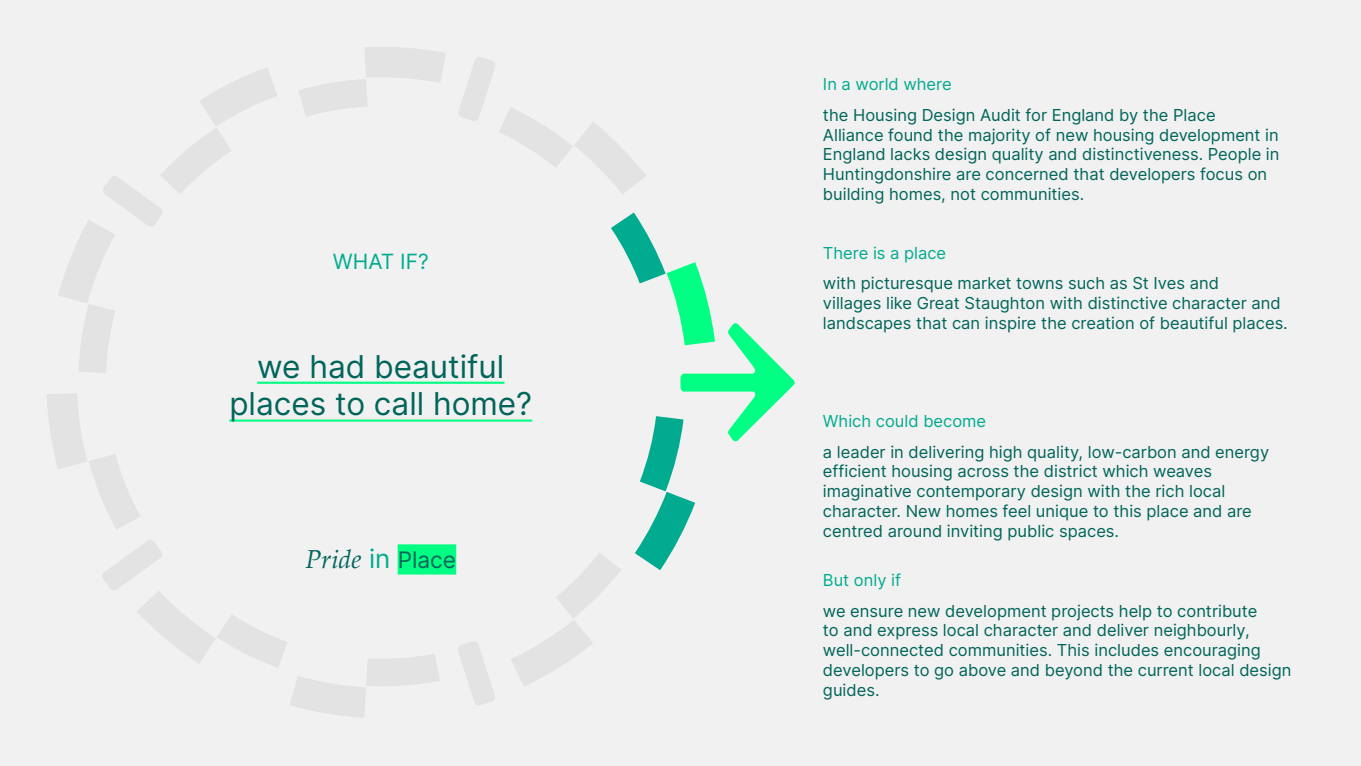
<style>
.page{position:relative;width:1361px;height:766px;background:#fff}
.page>*{position:absolute;margin:0;border:0;box-sizing:border-box;transform-origin:0 0}
.t1{font:31.5px/37.8px "Inter";color:#00655a;text-align:center}
.t2{font:italic 25.95px "Palatino";color:#00655a}
.t3{font:21px "Inter";color:#00ab8f}
.t4{font:16.5px/19.8px "Inter";color:#00655a}
.t5{font:16.5px "Inter";color:#00ab8f}
.s1{font-family:"Inter";font-style:normal;color:#00ab8e}
.s2{font-family:"Inter";font-style:normal;font-size:22.65px}
</style>
<div class="page">
<div style="left:0;top:0;width:1361px;height:765px;background:#f1f1f1"></div>
<svg style="left:47px;top:393px;width:93px;height:136px"></svg>
<svg style="left:299px;top:47px;width:147px;height:70px"></svg>
<svg style="left:511px;top:212px;width:284px;height:474px"></svg>
<svg style="left:458px;top:641px;width:37px;height:64px"></svg>
<svg style="left:102px;top:540px;width:338px;height:177px"></svg>
<svg style="left:458px;top:57px;width:188px;height:137px"></svg>
<svg style="left:58px;top:68px;width:219px;height:305px"></svg>
<div style="left:398px;top:544px;width:58px;height:30px;background:#00ff83"></div>
<hr style="left:257px;top:381px;width:247px;height:2px;background:#00ff83">
<hr style="left:229px;top:419px;width:303px;height:2px;background:#00ff83">
<p class="t3" style="left:333px;top:246px;width:97px">WHAT IF?</p>
<h1 class="t1" style="left:229px;top:346px;width:304px">we had beautiful places to call home?</h1>
<h2 class="t2" style="left:305px;top:537px;width:152px">Pride <span class="s1">in</span> <span class="s2">Place</span></h2>
<p class="t5" style="left:823px;top:72px;width:130px">In a world where</p>
<p class="t4" style="left:823px;top:104px;width:458px">the Housing Design Audit for England by the Place Alliance found the majority of new housing development in England lacks design quality and distinctiveness. People in Huntingdonshire are concerned that developers focus on building homes, not communities.</p>
<p class="t5" style="left:823px;top:240px;width:125px">There is a place</p>
<p class="t4" style="left:823px;top:272px;width:466px">with picturesque market towns such as St Ives and<br>villages like Great Staughton with distinctive character and landscapes that can inspire the creation of beautiful places.</p>
<p class="t5" style="left:823px;top:409px;width:165px">Which could become</p>
<p class="t4" style="left:823px;top:441px;width:448px">a leader in delivering high quality, low-carbon and energy efficient housing across the district which weaves imaginative contemporary design with the rich local character. New homes feel unique to this place and are centred around inviting public spaces.</p>
<p class="t5" style="left:823px;top:568px;width:80px">But only if</p>
<p class="t4" style="left:823px;top:600px;width:470px">we ensure new development projects help to contribute<br>to and express local character and deliver neighbourly, well-connected communities. This includes encouraging developers to go above and beyond the current local design guides.</p>
</div>
